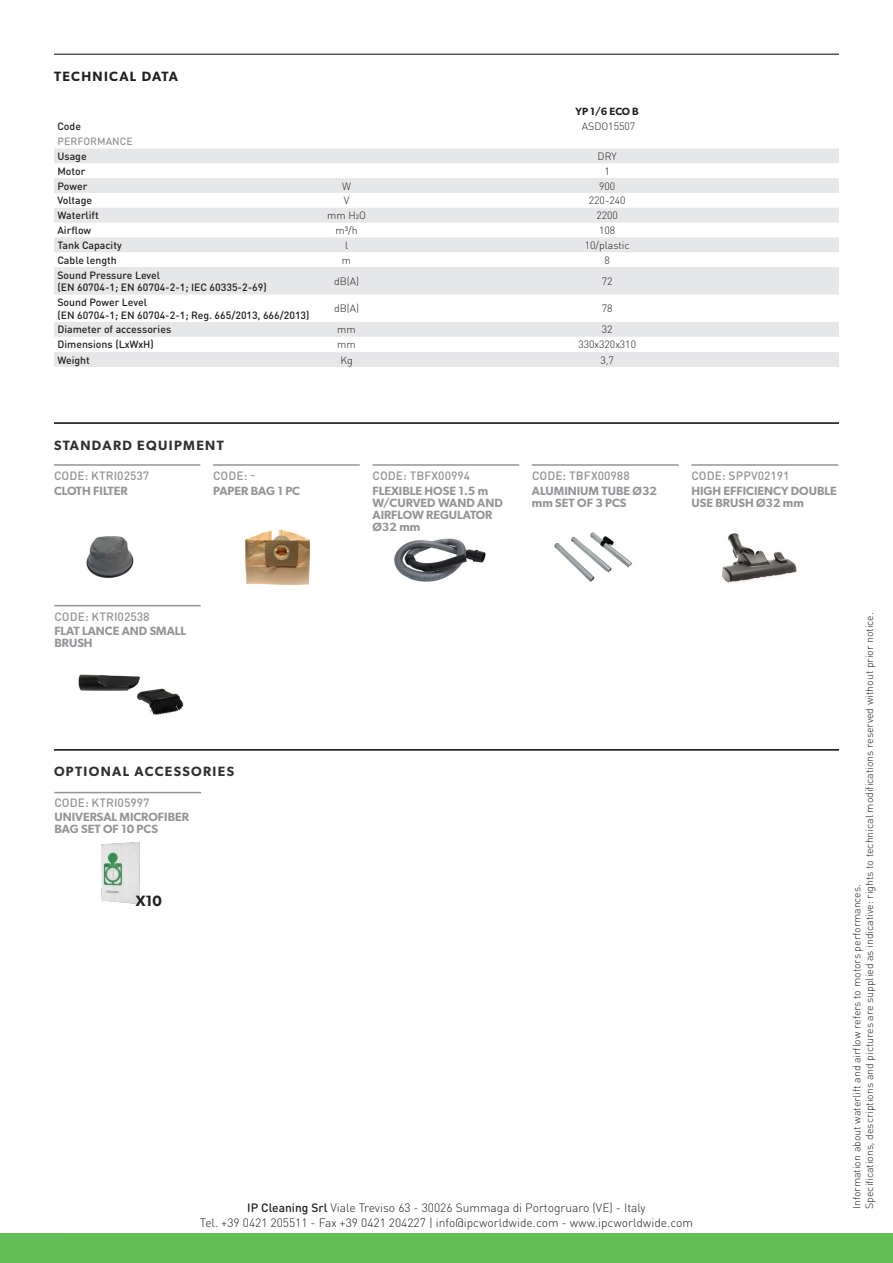
<style>
.page{position:relative;width:893px;height:1263px;background:#fff}
.page>*{position:absolute;margin:0;border:0;box-sizing:border-box;transform-origin:0 0}
.t1{font:600 15px "Gibson";color:#231f20}
.t2{font:600 13.5px "Gibson";letter-spacing:.1em;color:#312f30}
.t3{font:600 13.5px "Gibson";letter-spacing:.1em;color:#231f20}
.filetto_titolo{font:600 12px/12px "Gibson";color:#939598}
.t4{font:300 12px/14.4px "DIN Round Pro";color:#231f20;text-align:center}
.t5{font:500 12px "DIN Round Pro";letter-spacing:.005em;color:#939598}
.t6{font:300 10.5px/12.6px "DIN Round Pro";color:#231f20}
.t7{font:500 10.5px/12.6px "DIN Round Pro";color:#231f20}
.t8{font:500 10.5px "DIN Round Pro";letter-spacing:.005em;color:#939598}
.t9{font:600 10.5px "Gibson";color:#231f20}
.s1{font-weight:500}
</style>
<div class="page">
<div style="left:0;top:1233px;width:893px;height:30px;background:#65bd55"></div>
<hr style="left:54px;top:54px;width:785px;height:1px;background:#231f20">
<div style="left:54px;top:148px;width:785px;height:15px;background:#e6e7e9"></div>
<svg style="left:54px;top:178px;width:785px;height:189px;fill:#e6e7e9"></svg>
<hr style="left:54px;top:422px;width:785px;height:1px;background:#231f20">
<hr style="left:54px;top:423px;width:785px;height:1px;background:#312f30">
<hr style="left:54px;top:464px;width:146px;height:2px;background:#939598">
<hr style="left:213px;top:464px;width:147px;height:2px;background:#939598">
<hr style="left:372px;top:464px;width:147px;height:2px;background:#939598">
<hr style="left:532px;top:464px;width:147px;height:2px;background:#939598">
<hr style="left:691px;top:464px;width:147px;height:2px;background:#939598">
<img style="left:86px;top:536px;width:48px;height:43px">
<img style="left:394px;top:538px;width:92px;height:44px">
<img style="left:554px;top:532px;width:78px;height:50px">
<img style="left:78px;top:674px;width:106px;height:41px">
<img style="left:722px;top:533px;width:75px;height:51px">
<hr style="left:54px;top:749px;width:785px;height:2px;background:#312f30">
<hr style="left:54px;top:792px;width:147px;height:1px;background:#939598">
<hr style="left:54px;top:605px;width:147px;height:1px;background:#939598">
<img style="left:246px;top:529px;width:64px;height:56px">
<img style="left:102px;top:843px;width:38px;height:60px">
<p class="t3" style="left:54px;top:68px;width:126px">TECHNICAL DATA</p>
<p class="t9" style="left:576px;top:105px;width:65px">YP 1/6 ECO B</p>
<p class="t7" style="left:57px;top:120px;width:25px">Code</p>
<p class="t6" style="left:582px;top:120px;width:55px">ASDO15507</p>
<p class="t8" style="left:57px;top:134px;width:77px">PERFORMANCE</p>
<p class="t7" style="left:57px;top:149px;width:31px">Usage</p>
<p class="t6" style="left:598px;top:149px;width:21px">DRY</p>
<p class="t7" style="left:57px;top:164px;width:30px">Motor</p>
<p class="t6" style="left:604px;top:164px;width:7px">1</p>
<p class="t7" style="left:57px;top:179px;width:31px">Power</p>
<p class="t6" style="left:342px;top:179px;width:10px">W</p>
<p class="t6" style="left:599px;top:179px;width:18px">900</p>
<p class="t7" style="left:57px;top:194px;width:36px">Voltage</p>
<p class="t6" style="left:344px;top:194px;width:7px">V</p>
<p class="t6" style="left:589px;top:194px;width:38px">220-240</p>
<p class="t7" style="left:57px;top:209px;width:43px">Waterlift</p>
<p class="t6" style="left:327px;top:209px;width:40px">mm H2O</p>
<p class="t6" style="left:596px;top:209px;width:23px">2200</p>
<p class="t7" style="left:57px;top:224px;width:35px">Airflow</p>
<p class="t6" style="left:336px;top:224px;width:23px">m3/h</p>
<p class="t6" style="left:599px;top:224px;width:18px">108</p>
<p class="t7" style="left:57px;top:238px;width:66px">Tank Capacity</p>
<p class="t6" style="left:345px;top:238px;width:5px">l</p>
<p class="t6" style="left:585px;top:238px;width:46px">10/plastic</p>
<p class="t7" style="left:57px;top:253px;width:61px">Cable length</p>
<p class="t6" style="left:342px;top:253px;width:11px">m</p>
<p class="t6" style="left:604px;top:253px;width:7px">8</p>
<p class="t7" style="left:57px;top:268px;width:211px">Sound Pressure Level<br>(EN 60704-1; EN 60704-2-1; IEC 60335-2-69)</p>
<p class="t6" style="left:334px;top:274px;width:27px">dB(A)</p>
<p class="t6" style="left:602px;top:274px;width:12px">72</p>
<p class="t7" style="left:57px;top:295px;width:254px">Sound Power Level<br>(EN 60704-1; EN 60704-2-1; Reg. 665/2013, 666/2013)</p>
<p class="t6" style="left:334px;top:302px;width:27px">dB(A)</p>
<p class="t6" style="left:602px;top:302px;width:12px">78</p>
<p class="t7" style="left:57px;top:323px;width:115px">Diameter of accessories</p>
<p class="t6" style="left:337px;top:323px;width:20px">mm</p>
<p class="t6" style="left:602px;top:323px;width:12px">32</p>
<p class="t7" style="left:57px;top:338px;width:98px">Dimensions (LxWxH)</p>
<p class="t6" style="left:337px;top:338px;width:20px">mm</p>
<p class="t6" style="left:578px;top:338px;width:59px">330x320x310</p>
<p class="t7" style="left:57px;top:353px;width:34px">Weight</p>
<p class="t6" style="left:340px;top:353px;width:14px">Kg</p>
<p class="t6" style="left:601px;top:353px;width:15px">3,7</p>
<p class="t2" style="left:54px;top:437px;width:171px">STANDARD EQUIPMENT</p>
<p class="t5" style="left:54px;top:467px;width:97px">CODE: KTRI02537</p>
<p class="t5" style="left:213px;top:467px;width:44px">CODE: -</p>
<p class="t5" style="left:373px;top:467px;width:99px">CODE: TBFX00994</p>
<p class="t5" style="left:532px;top:467px;width:99px">CODE: TBFX00988</p>
<p class="t5" style="left:691px;top:467px;width:100px">CODE: SPPV02191</p>
<p class="filetto_titolo" style="left:54px;top:484px;width:75px">CLOTH FILTER</p>
<p class="filetto_titolo" style="left:213px;top:484px;width:89px">PAPER BAG 1 PC</p>
<p class="filetto_titolo" style="left:372px;top:484px;width:132px">FLEXIBLE HOSE 1.5 m<br>W/CURVED WAND AND<br>AIRFLOW REGULATOR<br>Ø32 mm</p>
<p class="filetto_titolo" style="left:532px;top:484px;width:127px">ALUMINIUM TUBE Ø32 mm SET OF 3 PCS</p>
<p class="filetto_titolo" style="left:691px;top:484px;width:147px">HIGH EFFICIENCY DOUBLE<br>USE BRUSH Ø32 mm</p>
<p class="t5" style="left:54px;top:608px;width:97px">CODE: KTRI02538</p>
<p class="filetto_titolo" style="left:54px;top:625px;width:133px">FLAT LANCE AND SMALL<br>BRUSH</p>
<p class="t2" style="left:54px;top:763px;width:182px">OPTIONAL ACCESSORIES</p>
<p class="t5" style="left:54px;top:794px;width:97px">CODE: KTRI05997</p>
<p class="filetto_titolo" style="left:54px;top:810px;width:136px">UNIVERSAL MICROFIBER<br>BAG SET OF 10 PCS</p>
<p class="t1" style="left:136px;top:892px;width:28px">X10</p>
<p class="t4" style="left:200px;top:1200px;width:494px"><span class="s1">IP Cleaning Srl</span> Viale Treviso 63 - 30026 Summaga di Portogruaro (VE) - Italy<br>Tel. +39 0421 205511 - Fax +39 0421 204227 | info@ipcworldwide.com - www.ipcworldwide.com</p>
<p class="t6" style="left:850px;top:1209px;width:598px;rotate:-90deg">Information about waterlift and airflow refers to motors performances.<br>Specifications, descriptions and pictures are supplied as indicative: rights to technical modifications reserved without prior notice.</p>
</div>
